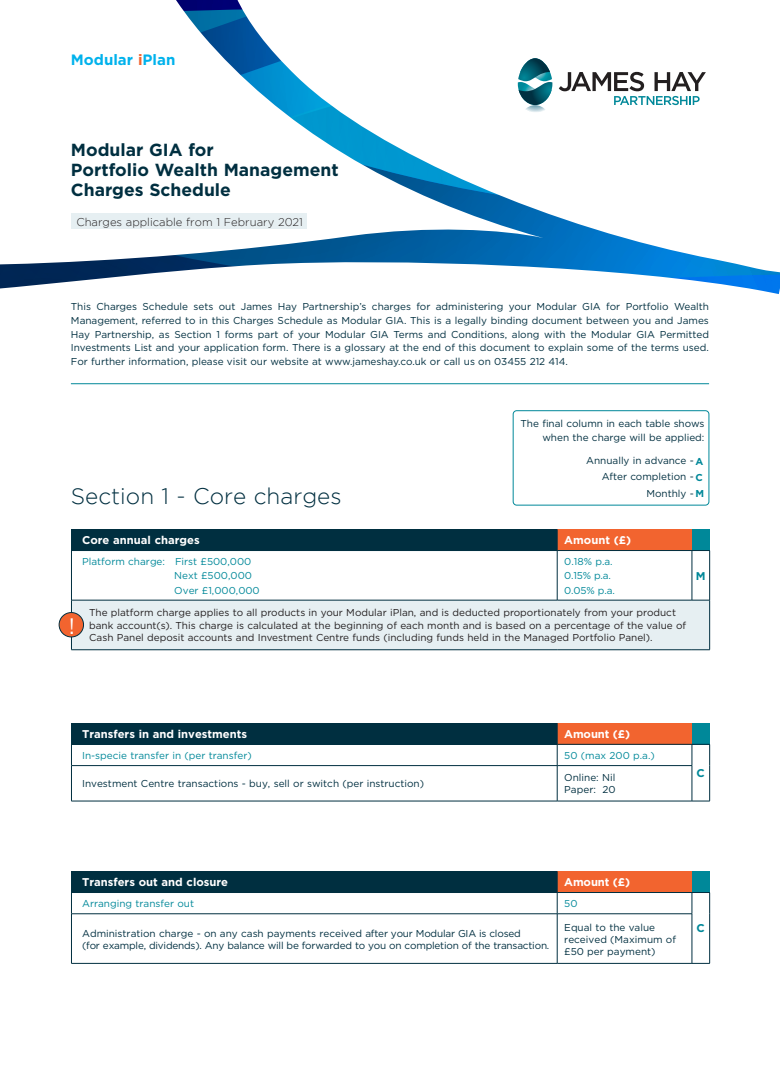
<style>
.page{position:relative;width:780px;height:1088px;background:#fff}
.page>*{position:absolute;margin:0;border:0;box-sizing:border-box;transform-origin:0 0}
.t1{font:300 22.5px "Gotham";color:#002f40}
.t2{font:22.38px "Gotham";color:#fff}
.t3{font:700 17.5px/20px "Gotham";color:#002f40}
.t4{font:700 15px "Gotham";color:#00b2ec}
.t5{font:700 11.25px "Gotham";color:#fff}
.t6{font:300 11.25px "Gotham";color:#231f20}
.t7{font:700 11.25px "Gotham";color:#089}
.t8{font:10px/13.8px "Gotham";color:#002f40}
.t9{font:10px/12.5px "Gotham";color:#231f20}
.t10{font:10px/14.2px "Gotham";color:#089}
.t11{font:10px "Gotham";letter-spacing:-.02em;color:#002f40}
.s1{color:#f2642f}
.s2{font-weight:700;color:#089}
</style>
<div class="page">
<svg style="left:0;top:183px;width:780px;height:111px"></svg>
<svg style="left:352px;top:159px;width:119px;height:24px"></svg>
<svg style="left:243px;top:77px;width:460px;height:82px"></svg>
<svg style="left:176px;top:0;width:530px;height:77px"></svg>
<hr style="left:71px;top:383px;width:638px;height:1px;background:#089">
<div style="left:71px;top:529px;width:486px;height:21px;background:#002f40"></div>
<div style="left:557px;top:529px;width:135px;height:21px;background:#f2642f"></div>
<div style="left:692px;top:529px;width:17px;height:21px;background:#089"></div>
<div style="left:71px;top:600px;width:638px;height:50px;background:#e6eff2"></div>
<svg style="left:557px;top:529px;width:1px;height:21px"></svg>
<hr style="left:71px;top:550px;width:486px;height:1px;background:#002f40">
<hr style="left:71px;top:551px;width:1px;height:49px;background:#002f40">
<hr style="left:557px;top:550px;width:135px;height:1px;background:#002f40">
<hr style="left:557px;top:551px;width:1px;height:49px;background:#002f40">
<svg style="left:692px;top:550px;width:17px;height:1px"></svg>
<hr style="left:691px;top:551px;width:1px;height:49px;background:#002f40">
<hr style="left:709px;top:551px;width:1px;height:49px;background:#002f40">
<hr style="left:71px;top:600px;width:486px;height:1px;background:#002f40">
<hr style="left:71px;top:600px;width:1px;height:49px;background:#002f40">
<hr style="left:557px;top:600px;width:135px;height:1px;background:#002f40">
<svg style="left:692px;top:600px;width:17px;height:1px"></svg>
<hr style="left:709px;top:600px;width:1px;height:49px;background:#002f40">
<hr style="left:71px;top:649px;width:486px;height:1px;background:#002f40">
<hr style="left:557px;top:649px;width:135px;height:1px;background:#002f40">
<svg style="left:692px;top:649px;width:17px;height:1px"></svg>
<div style="left:71px;top:723px;width:486px;height:21px;background:#002f40"></div>
<div style="left:557px;top:723px;width:135px;height:21px;background:#f2642f"></div>
<div style="left:692px;top:723px;width:17px;height:21px;background:#089"></div>
<hr style="left:71px;top:744px;width:486px;height:1px;background:#002f40">
<svg style="left:71px;top:745px;width:1px;height:20px"></svg>
<hr style="left:557px;top:744px;width:135px;height:1px;background:#002f40">
<svg style="left:557px;top:723px;width:1px;height:42px"></svg>
<svg style="left:691px;top:744px;width:19px;height:21px"></svg>
<hr style="left:71px;top:765px;width:486px;height:1px;background:#002f40">
<hr style="left:71px;top:766px;width:1px;height:35px;background:#002f40">
<hr style="left:557px;top:765px;width:135px;height:1px;background:#002f40">
<hr style="left:557px;top:766px;width:1px;height:35px;background:#002f40">
<hr style="left:691px;top:766px;width:1px;height:35px;background:#002f40">
<hr style="left:709px;top:765px;width:1px;height:36px;background:#002f40">
<hr style="left:71px;top:801px;width:486px;height:1px;background:#002f40">
<hr style="left:557px;top:801px;width:135px;height:1px;background:#002f40">
<svg style="left:692px;top:801px;width:17px;height:1px"></svg>
<div style="left:59px;top:612px;width:24px;height:25px;background:#f2642f;border-radius:50%"></div>
<div style="left:59px;top:612px;width:25px;height:25px;border:1px solid #002f40;border-radius:50%"></div>
<div style="left:71px;top:871px;width:486px;height:21px;background:#002f40"></div>
<div style="left:557px;top:871px;width:135px;height:21px;background:#f2642f"></div>
<div style="left:692px;top:871px;width:17px;height:21px;background:#089"></div>
<hr style="left:71px;top:892px;width:486px;height:1px;background:#002f40">
<svg style="left:71px;top:893px;width:1px;height:20px"></svg>
<hr style="left:557px;top:892px;width:135px;height:1px;background:#002f40">
<svg style="left:557px;top:871px;width:1px;height:42px"></svg>
<svg style="left:691px;top:892px;width:19px;height:22px"></svg>
<hr style="left:71px;top:913px;width:486px;height:1px;background:#002f40">
<hr style="left:71px;top:914px;width:1px;height:49px;background:#002f40">
<hr style="left:557px;top:913px;width:135px;height:1px;background:#002f40">
<hr style="left:557px;top:914px;width:1px;height:49px;background:#002f40">
<hr style="left:691px;top:914px;width:1px;height:49px;background:#002f40">
<hr style="left:709px;top:914px;width:1px;height:49px;background:#002f40">
<hr style="left:71px;top:963px;width:486px;height:1px;background:#002f40">
<hr style="left:557px;top:963px;width:135px;height:1px;background:#002f40">
<svg style="left:692px;top:963px;width:17px;height:1px"></svg>
<div style="left:513px;top:410px;width:196px;height:95px;border:1px solid #089;border-radius:4px"></div>
<div style="left:71px;top:214px;width:235px;height:15px;background:#e6eff2"></div>
<h3 class="t4" style="left:71px;top:50px;width:106px">Modular <span class="s1">i</span>Plan</h3>
<h3 class="t3" style="left:71px;top:140px;width:269px">Modular GIA for<br>Portfolio Wealth Management<br>Charges Schedule</h3>
<p class="t6" style="left:76px;top:215px;width:228px">Charges applicable from 1 February 2021</p>
<p class="t8" style="left:71px;top:299px;width:639px;text-align:justify">This Charges Schedule sets out James Hay Partnership’s charges for administering your Modular GIA for Portfolio Wealth Management, referred to in this Charges Schedule as Modular GIA. This is a legally binding document between you and James Hay Partnership, as Section 1 forms part of your Modular GIA Terms and Conditions, along with the Modular GIA Permitted Investments List and your application form. There is a glossary at the end of this document to explain some of the terms used.<br>For further information, please visit our website at www.jameshay.co.uk or call us on 03455 212 414.</p>
<h1 class="t1" style="left:71px;top:484px;width:272px">Section 1 - Core charges</h1>
<p class="t8" style="left:520px;top:416px;width:185px;text-align:right">The final column in each table shows when the charge will be applied:</p>
<p class="t8" style="left:586px;top:452px;width:120px;line-height:16.2px;text-align:right">Annually in advance - <span class="s2">A<br></span>After completion - <span class="s2">C<br></span>Monthly - <span class="s2">M</span></p>
<h2 class="t2" style="left:69px;top:611px;width:8px">!</h2>
<p class="t5" style="left:82px;top:533px;width:119px">Core annual charges</p>
<p class="t5" style="left:564px;top:533px;width:68px">Amount (£)</p>
<p class="t10" style="left:174px;top:554px;width:87px;text-indent:-92px">Platform charge: First £500,000<br>Next £500,000<br>Over £1,000,000</p>
<p class="t10" style="left:564px;top:554px;width:52px">0.18% p.a.<br>0.15% p.a.<br>0.05% p.a.</p>
<p class="t9" style="left:89px;top:606px;width:598px">The platform charge applies to all products in your Modular iPlan, and is deducted proportionately from your product bank account(s). This charge is calculated at the beginning of each month and is based on a percentage of the value of<br>Cash Panel deposit accounts and Investment Centre funds (including funds held in the Managed Portfolio Panel).</p>
<p class="t7" style="left:695px;top:568px;width:11px">M</p>
<p class="t5" style="left:82px;top:727px;width:166px">Transfers in and investments</p>
<p class="t5" style="left:564px;top:727px;width:67px">Amount (£)</p>
<p class="t10" style="left:82px;top:748px;width:171px">In-specie transfer in (per transfer)</p>
<p class="t10" style="left:564px;top:748px;width:92px">50 (max 200 p.a.)</p>
<p class="t8" style="left:82px;top:777px;width:343px">Investment Centre transactions - buy, sell or switch (per instruction)</p>
<p class="t8" style="left:564px;top:771px;width:53px;line-height:12px">Online: Nil<br>Paper: 20</p>
<p class="t7" style="left:696px;top:766px;width:10px">C</p>
<p class="t5" style="left:82px;top:875px;width:147px">Transfers out and closure</p>
<p class="t5" style="left:564px;top:875px;width:67px">Amount (£)</p>
<p class="t10" style="left:82px;top:896px;width:113px">Arranging transfer out</p>
<p class="t10" style="left:564px;top:896px;width:15px">50</p>
<p class="t8" style="left:82px;top:926px;width:440px">Administration charge - on any cash payments received after your Modular GIA is closed</p>
<p class="t8" style="left:564px;top:921px;width:113px;line-height:12px">Equal to the value received (Maximum of £50 per payment)</p>
<p class="t11" style="left:82px;top:938px;width:469px">(for example, dividends). Any balance will be forwarded to you on completion of the transaction.</p>
<p class="t7" style="left:696px;top:921px;width:10px">C</p>
</div>
